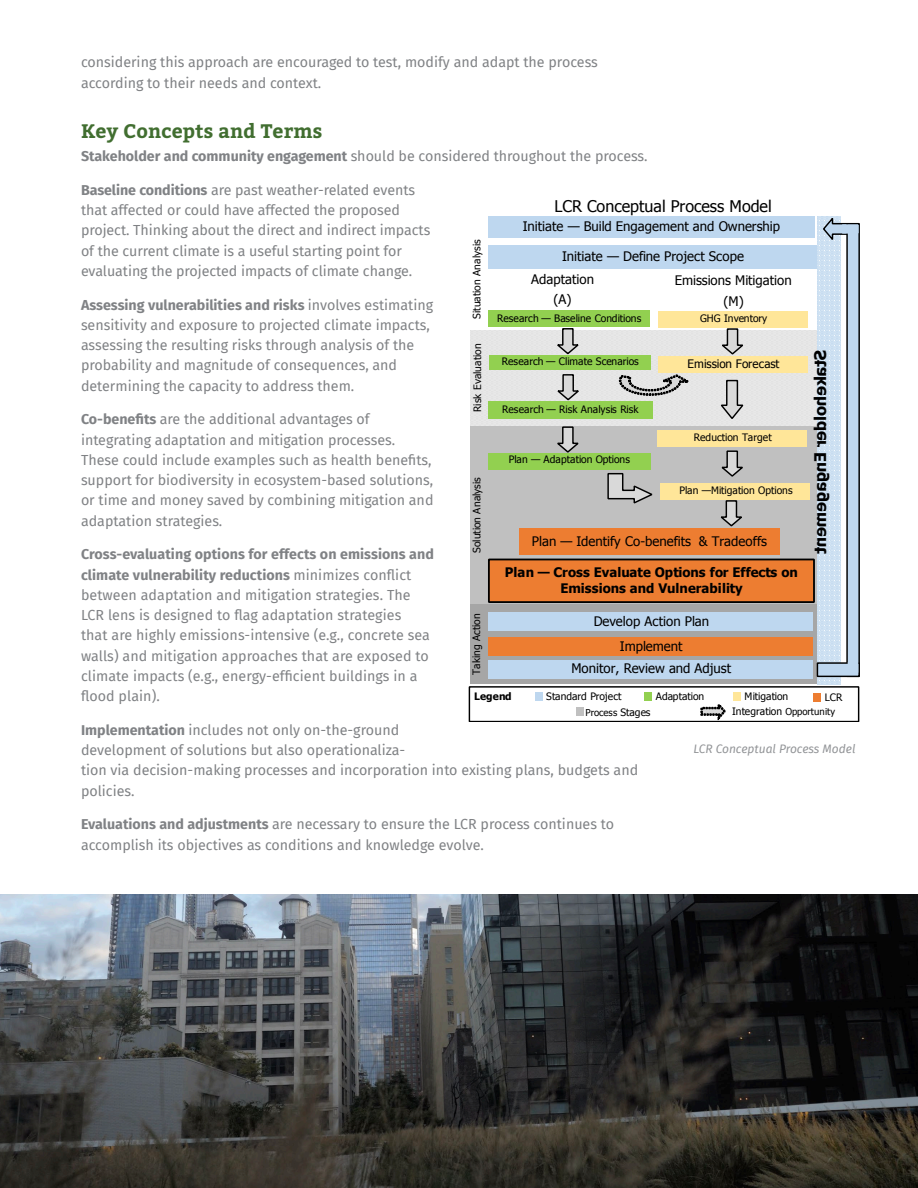
<style>
.page{position:relative;width:918px;height:1188px;background:#fff}
.page>*{position:absolute;margin:0;border:0;box-sizing:border-box;transform-origin:0 0}
.h2_3{font:700 19.5px "Bitter";letter-spacing:.01em;color:#416e30}
.t1{font:16.05px "Tahoma";color:#000}
.break{font:14.25px/20.2px "Fira Sans";color:#808285}
.body_p{font:14.25px/20.2px "Fira Sans";color:#808285}
.noindent{font:14.25px "Fira Sans";color:#808285}
.t2{font:13.2px/20.1px "Tahoma";color:#000;text-align:center}
.t3{font:700 13.2px/15.8px "Tahoma";letter-spacing:.005em;color:#000;text-align:center}
.t4{font:italic 12px "Fira Sans";color:#939598}
.t5{font:11.7px "Tahoma";letter-spacing:-.005em;color:#000}
.t6{font:10.2px "Tahoma";color:#000}
.t7{font:700 10.2px "Tahoma";letter-spacing:.015em;color:#000}
.t8{font:9.45px "Tahoma";color:#000}
.s1{font-weight:700}
.s2{font-size:10.2px}
.s3{font-size:9.45px}
</style>
<div class="page">
<div style="left:470px;top:425px;width:366px;height:210px;background:#c0c0c0"></div>
<div style="left:469px;top:686px;width:390px;height:36px;border:1px solid #000"></div>
<div style="left:470px;top:604px;width:369px;height:80px;background:#a6a6a6"></div>
<div style="left:471px;top:330px;width:358px;height:96px;background:#e5e5e5"></div>
<div style="left:488px;top:245px;width:330px;height:24px;background:#bed7ef"></div>
<div style="left:489px;top:613px;width:324px;height:18px;background:#bed7ef"></div>
<div style="left:489px;top:637px;width:324px;height:19px;background:#ed7d31"></div>
<div style="left:489px;top:660px;width:324px;height:18px;background:#bed7ef"></div>
<div style="left:818px;top:216px;width:23px;height:469px;background:#cde0f2"></div>
<div style="left:659px;top:311px;width:149px;height:17px;background:#ffe699"></div>
<div style="left:659px;top:356px;width:149px;height:17px;background:#ffe699"></div>
<div style="left:658px;top:430px;width:149px;height:17px;background:#ffe699"></div>
<div style="left:660px;top:483px;width:149px;height:17px;background:#ffe699"></div>
<div style="left:488px;top:217px;width:327px;height:21px;background:#bed7ef"></div>
<div style="left:519px;top:528px;width:261px;height:27px;background:#ed7d31"></div>
<div style="left:489px;top:310px;width:161px;height:17px;background:#92d050"></div>
<div style="left:489px;top:355px;width:161px;height:15px;background:#92d050"></div>
<div style="left:488px;top:401px;width:165px;height:18px;background:#92d050"></div>
<div style="left:488px;top:453px;width:163px;height:16px;background:#92d050"></div>
<svg style="left:557px;top:328px;width:22px;height:27px"></svg>
<div style="left:489px;top:559px;width:325px;height:43px;background:#ed7d31"></div>
<div style="left:488px;top:559px;width:327px;height:44px;border:2px solid #000"></div>
<svg style="left:722px;top:328px;width:21px;height:27px"></svg>
<svg style="left:721px;top:379px;width:23px;height:40px"></svg>
<svg style="left:557px;top:374px;width:22px;height:27px"></svg>
<svg style="left:557px;top:426px;width:22px;height:27px"></svg>
<svg style="left:720px;top:500px;width:22px;height:27px"></svg>
<svg style="left:607px;top:473px;width:46px;height:31px"></svg>
<div style="left:813px;top:693px;width:8px;height:8px;background:#ed7d31"></div>
<div style="left:733px;top:692px;width:8px;height:9px;background:#ffe699"></div>
<div style="left:644px;top:692px;width:7px;height:9px;background:#92d050"></div>
<div style="left:535px;top:692px;width:8px;height:9px;background:#bed7ef"></div>
<svg style="left:823px;top:218px;width:36px;height:23px"></svg>
<div style="left:847px;top:224px;width:12px;height:452px;background:#bed7ef"></div>
<div style="left:846px;top:223px;width:14px;height:454px;border:1px solid #000"></div>
<div style="left:817px;top:663px;width:42px;height:13px;background:#bed7ef"></div>
<div style="left:817px;top:662px;width:43px;height:15px;border:1px solid #000"></div>
<div style="left:842px;top:225px;width:16px;height:8px;background:#bed7ef"></div>
<div style="left:842px;top:224px;width:17px;height:10px;border:1px solid #bed7ef"></div>
<svg style="left:619px;top:374px;width:69px;height:21px"></svg>
<div style="left:576px;top:707px;width:8px;height:9px;background:#c0c0c0"></div>
<svg style="left:701px;top:705px;width:24px;height:15px"></svg>
<svg style="left:721px;top:450px;width:22px;height:27px"></svg>
<img style="left:0;top:894px;width:918px;height:294px">
<svg style="left:817px;top:351px;width:8px;height:202px"></svg>
<p class="body_p" style="left:81px;top:52px;width:518px">considering this approach are encouraged to test, modify and adapt the process according to their needs and context.</p>
<p class="h2_3" style="left:81px;top:119px;width:243px">Key Concepts and Terms</p>
<p class="noindent" style="left:81px;top:145px;width:568px"><span class="s1">Stakeholder and community engagement</span> should be considered throughout the process.</p>
<p class="break" style="left:81px;top:179px;width:351px"><span class="s1">Baseline conditions</span> are past weather-related events that affected or could have affected the proposed project. Thinking about the direct and indirect impacts of the current climate is a useful starting point for evaluating the projected impacts of climate change.</p>
<p class="break" style="left:81px;top:294px;width:354px"><span class="s1">Assessing vulnerabilities and risks</span> involves estimating sensitivity and exposure to projected climate impacts, assessing the resulting risks through analysis of the probability and magnitude of consequences, and determining the capacity to address them.</p>
<p class="break" style="left:81px;top:409px;width:354px"><span class="s1">Co-benefits</span> are the additional advantages of integrating adaptation and mitigation processes.<br>These could include examples such as health benefits, support for biodiversity in ecosystem-based solutions, or time and money saved by combining mitigation and adaptation strategies.</p>
<p class="break" style="left:81px;top:544px;width:354px"><span class="s1">Cross-evaluating options for effects on emissions and climate vulnerability reductions</span> minimizes conflict between adaptation and mitigation strategies. The LCR lens is designed to flag adaptation strategies<br>that are highly emissions-intensive (e.g., concrete sea walls) and mitigation approaches that are exposed to climate impacts (e.g., energy-efficient buildings in a flood plain).</p>
<p class="break" style="left:81px;top:719px;width:559px"><span class="s1">Implementation</span> includes not only on-the-ground<br>development of solutions but also operationaliza-<br>tion via decision-making processes and incorporation into existing plans, budgets and policies.</p>
<p class="break" style="left:81px;top:814px;width:535px"><span class="s1">Evaluations and adjustments</span> are necessary to ensure the LCR process continues to accomplish its objectives as conditions and knowledge evolve.</p>
<p class="t1" style="left:555px;top:195px;width:219px">LCR Conceptual Process Model</p>
<p class="t2" style="left:562px;top:245px;width:183px">Initiate — Define Project Scope</p>
<p class="t2" style="left:523px;top:216px;width:259px">Initiate — Build Engagement and Ownership</p>
<p class="t6" style="left:470px;top:319px;width:81px;rotate:-90deg">Situation Analysis</p>
<p class="t2" style="left:531px;top:269px;width:64px">Adaptation (A)</p>
<p class="t6" style="left:497px;top:311px;width:146px">Research — Baseline Conditions</p>
<p class="t6" style="left:502px;top:355px;width:138px">Research — Climate Scenarios</p>
<p class="t6" style="left:502px;top:403px;width:138px">Research — Risk Analysis Risk</p>
<p class="t6" style="left:509px;top:453px;width:123px">Plan — Adaptation Options</p>
<p class="t2" style="left:675px;top:270px;width:118px">Emissions Mitigation (M)</p>
<p class="t6" style="left:700px;top:312px;width:69px">GHG Inventory</p>
<p class="t5" style="left:688px;top:356px;width:93px">Emission Forecast</p>
<p class="t6" style="left:471px;top:412px;width:70px;rotate:-90deg">Risk Evaluation</p>
<p class="t6" style="left:694px;top:431px;width:79px">Reduction Target</p>
<p class="t6" style="left:470px;top:553px;width:77px;rotate:-90deg">Solution Analysis</p>
<p class="t6" style="left:680px;top:484px;width:115px">Plan —Mitigation Options</p>
<p class="t2" style="left:532px;top:530px;width:237px">Plan — Identify Co-benefits &amp; Tradeoffs</p>
<p class="t3" style="left:505px;top:564px;width:295px">Plan — Cross Evaluate Options for Effects on<br>Emissions and Vulnerability</p>
<p class="t6" style="left:469px;top:675px;width:63px;rotate:-90deg">Taking Action</p>
<p class="t2" style="left:594px;top:609px;width:117px;line-height:24.5px">Develop Action Plan<br>Implement</p>
<p class="t2" style="left:571px;top:658px;width:161px">Monitor, Review and Adjust</p>
<p class="t7" style="left:474px;top:689px;width:39px">Legend</p>
<p class="t6" style="left:546px;top:690px;width:77px">Standard Project</p>
<p class="t6" style="left:656px;top:690px;width:50px">Adaptation</p>
<p class="t6" style="left:745px;top:689px;width:45px">Mitigation</p>
<p class="t6" style="left:825px;top:691px;width:19px">LCR</p>
<p class="t8" style="left:586px;top:706px;width:66px">Process <span class="s2">Stages</span></p>
<p class="t6" style="left:732px;top:705px;width:105px">Integration <span class="s3">Opportunity</span></p>
<p class="t4" style="left:693px;top:740px;width:164px">LCR Conceptual Process Model</p>
</div>
